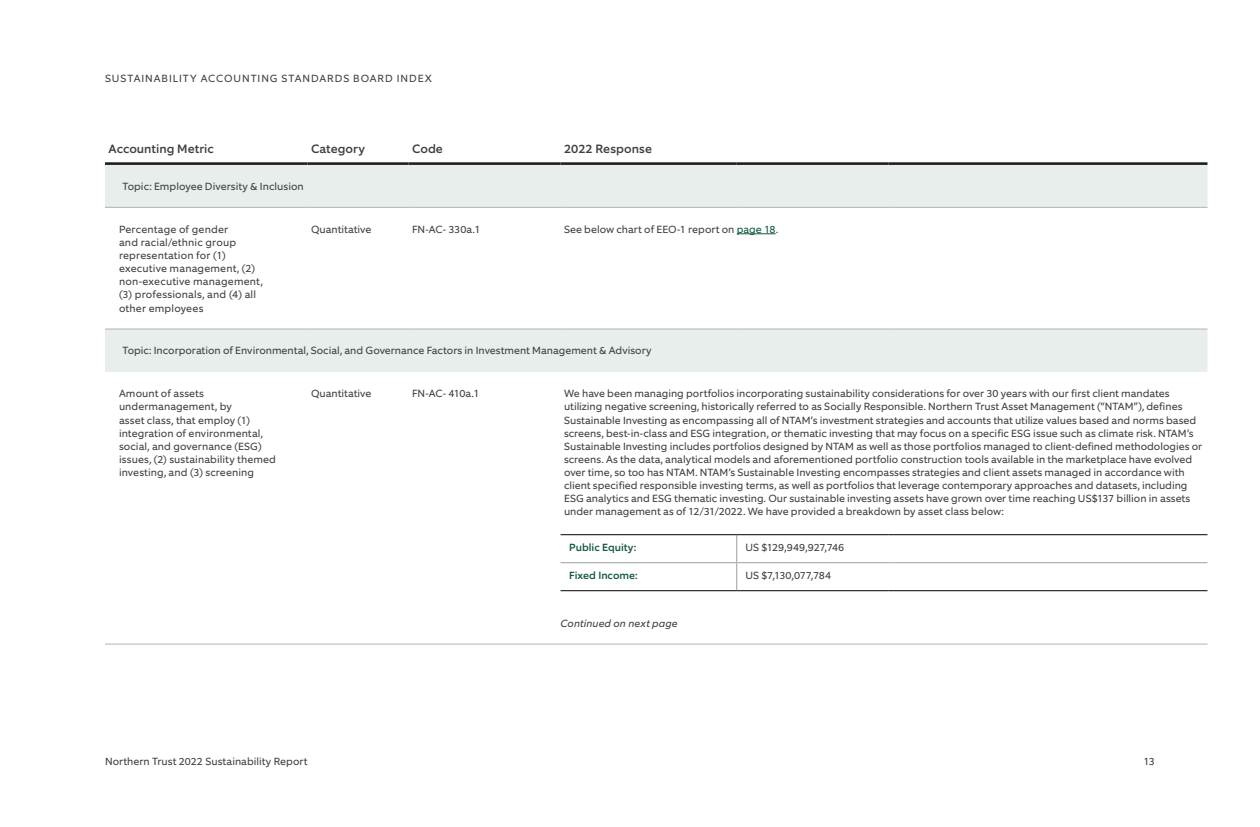
<style>
.page{position:relative;width:1260px;height:827px;background:#fff}
.page>*{position:absolute;margin:0;border:0;box-sizing:border-box;transform-origin:0 0}
.t1{font:500 12.25px "Equip";letter-spacing:.005em;color:#3d4042}
.Paragraph_Style_SASB{font:10.5px/13.1px "Equip";letter-spacing:.005em;color:#3d4042}
.Paragraph_Style_SASB-2{font:10.5px "Equip";letter-spacing:.09em;color:#3d4042}
.Paragraph_Style_SASB-3{font:500 10.5px "Equip";color:#115740}
.Paragraph_Style_SASB-4{font:italic 10.5px "Equip";color:#3d4042}
.s1{color:#115740}
</style>
<div class="page">
<svg style="left:105px;top:164px;width:1103px;height:208px"></svg>
<svg style="left:737px;top:535px;width:1px;height:55px"></svg>
<hr style="left:561px;top:562px;width:176px;height:1px;background:#9e9fa0">
<hr style="left:737px;top:562px;width:152px;height:1px;background:#9e9fa0">
<hr style="left:889px;top:562px;width:318px;height:1px;background:#9e9fa0">
<hr style="left:105px;top:162px;width:203px;height:3px;background:#231f20">
<hr style="left:308px;top:162px;width:101px;height:3px;background:#231f20">
<hr style="left:409px;top:162px;width:152px;height:3px;background:#231f20">
<hr style="left:561px;top:162px;width:176px;height:3px;background:#231f20">
<hr style="left:737px;top:162px;width:152px;height:3px;background:#231f20">
<hr style="left:889px;top:162px;width:318px;height:3px;background:#231f20">
<hr style="left:105px;top:207px;width:203px;height:1px;background:#b2b3b7">
<hr style="left:308px;top:207px;width:101px;height:1px;background:#b2b3b7">
<hr style="left:409px;top:207px;width:152px;height:1px;background:#b2b3b7">
<hr style="left:561px;top:207px;width:176px;height:1px;background:#b2b3b7">
<hr style="left:737px;top:207px;width:152px;height:1px;background:#b2b3b7">
<hr style="left:889px;top:207px;width:318px;height:1px;background:#b2b3b7">
<hr style="left:105px;top:329px;width:203px;height:1px;background:#b2b3b7">
<hr style="left:308px;top:329px;width:101px;height:1px;background:#b2b3b7">
<hr style="left:409px;top:329px;width:152px;height:1px;background:#b2b3b7">
<hr style="left:561px;top:329px;width:176px;height:1px;background:#b2b3b7">
<hr style="left:737px;top:329px;width:152px;height:1px;background:#b2b3b7">
<hr style="left:889px;top:329px;width:318px;height:1px;background:#b2b3b7">
<hr style="left:105px;top:644px;width:203px;height:1px;background:#b2b3b7">
<hr style="left:308px;top:644px;width:101px;height:1px;background:#b2b3b7">
<hr style="left:409px;top:644px;width:152px;height:1px;background:#b2b3b7">
<hr style="left:561px;top:534px;width:176px;height:1px;background:#000">
<hr style="left:737px;top:534px;width:152px;height:1px;background:#000">
<hr style="left:889px;top:534px;width:318px;height:1px;background:#000">
<hr style="left:561px;top:590px;width:176px;height:1px;background:#000">
<hr style="left:737px;top:590px;width:152px;height:1px;background:#000">
<hr style="left:889px;top:590px;width:318px;height:1px;background:#000">
<hr style="left:561px;top:644px;width:176px;height:1px;background:#b2b3b7">
<hr style="left:737px;top:644px;width:152px;height:1px;background:#b2b3b7">
<hr style="left:889px;top:644px;width:318px;height:1px;background:#b2b3b7">
<hr style="left:737px;top:233px;width:39px;height:1px;background:#115740">
<p class="Paragraph_Style_SASB-2" style="left:105px;top:72px;width:329px">SUSTAINABILITY ACCOUNTING STANDARDS BOARD INDEX</p>
<p class="t1" style="left:108px;top:141px;width:107px">Accounting Metric</p>
<p class="t1" style="left:311px;top:141px;width:55px">Category</p>
<p class="t1" style="left:412px;top:141px;width:32px">Code</p>
<p class="t1" style="left:564px;top:141px;width:89px">2022 Response</p>
<p class="Paragraph_Style_SASB" style="left:122px;top:180px;width:183px">Topic: Employee Diversity &amp; Inclusion</p>
<p class="Paragraph_Style_SASB" style="left:119px;top:223px;width:145px">Percentage of gender<br>and racial/ethnic group representation for (1) executive management, (2) non-executive management, (3) professionals, and (4) all other employees</p>
<p class="Paragraph_Style_SASB" style="left:311px;top:223px;width:62px">Quantitative</p>
<p class="Paragraph_Style_SASB" style="left:412px;top:223px;width:70px">FN-AC- 330a.1</p>
<p class="Paragraph_Style_SASB" style="left:564px;top:223px;width:215px">See below chart of EEO-1 report on <span class="s1">page 18</span>.</p>
<p class="Paragraph_Style_SASB" style="left:122px;top:344px;width:531px">Topic: Incorporation of Environmental, Social, and Governance Factors in Investment Management &amp; Advisory</p>
<p class="Paragraph_Style_SASB" style="left:119px;top:387px;width:158px">Amount of assets undermanagement, by<br>asset class, that employ (1) integration of environmental, social, and governance (ESG) issues, (2) sustainability themed investing, and (3) screening</p>
<p class="Paragraph_Style_SASB" style="left:311px;top:387px;width:62px">Quantitative</p>
<p class="Paragraph_Style_SASB" style="left:412px;top:387px;width:69px">FN-AC- 410a.1</p>
<p class="Paragraph_Style_SASB" style="left:564px;top:387px;width:640px">We have been managing portfolios incorporating sustainability considerations for over 30 years with our first client mandates utilizing negative screening, historically referred to as Socially Responsible. Northern Trust Asset Management (“NTAM”), defines Sustainable Investing as encompassing all of NTAM’s investment strategies and accounts that utilize values based and norms based screens, best-in-class and ESG integration, or thematic investing that may focus on a specific ESG issue such as climate risk. NTAM’s Sustainable Investing includes portfolios designed by NTAM as well as those portfolios managed to client-defined methodologies or screens. As the data, analytical models and aforementioned portfolio construction tools available in the marketplace have evolved over time, so too has NTAM. NTAM’s Sustainable Investing encompasses strategies and client assets managed in accordance with client specified responsible investing terms, as well as portfolios that leverage contemporary approaches and datasets, including ESG analytics and ESG thematic investing. Our sustainable investing assets have grown over time reaching US$137 billion in assets under management as of 12/31/2022. We have provided a breakdown by asset class below:</p>
<p class="Paragraph_Style_SASB-3" style="left:569px;top:541px;width:68px">Public Equity:</p>
<p class="Paragraph_Style_SASB" style="left:746px;top:541px;width:100px">US $129,949,927,746</p>
<p class="Paragraph_Style_SASB-3" style="left:569px;top:569px;width:70px">Fixed Income:</p>
<p class="Paragraph_Style_SASB" style="left:746px;top:569px;width:87px">US $7,130,077,784</p>
<p class="Paragraph_Style_SASB-4" style="left:561px;top:617px;width:119px">Continued on next page</p>
<p class="Paragraph_Style_SASB" style="left:105px;top:755px;width:204px">Northern Trust 2022 Sustainability Report</p>
<p class="Paragraph_Style_SASB" style="left:1144px;top:755px;width:13px">13</p>
</div>
